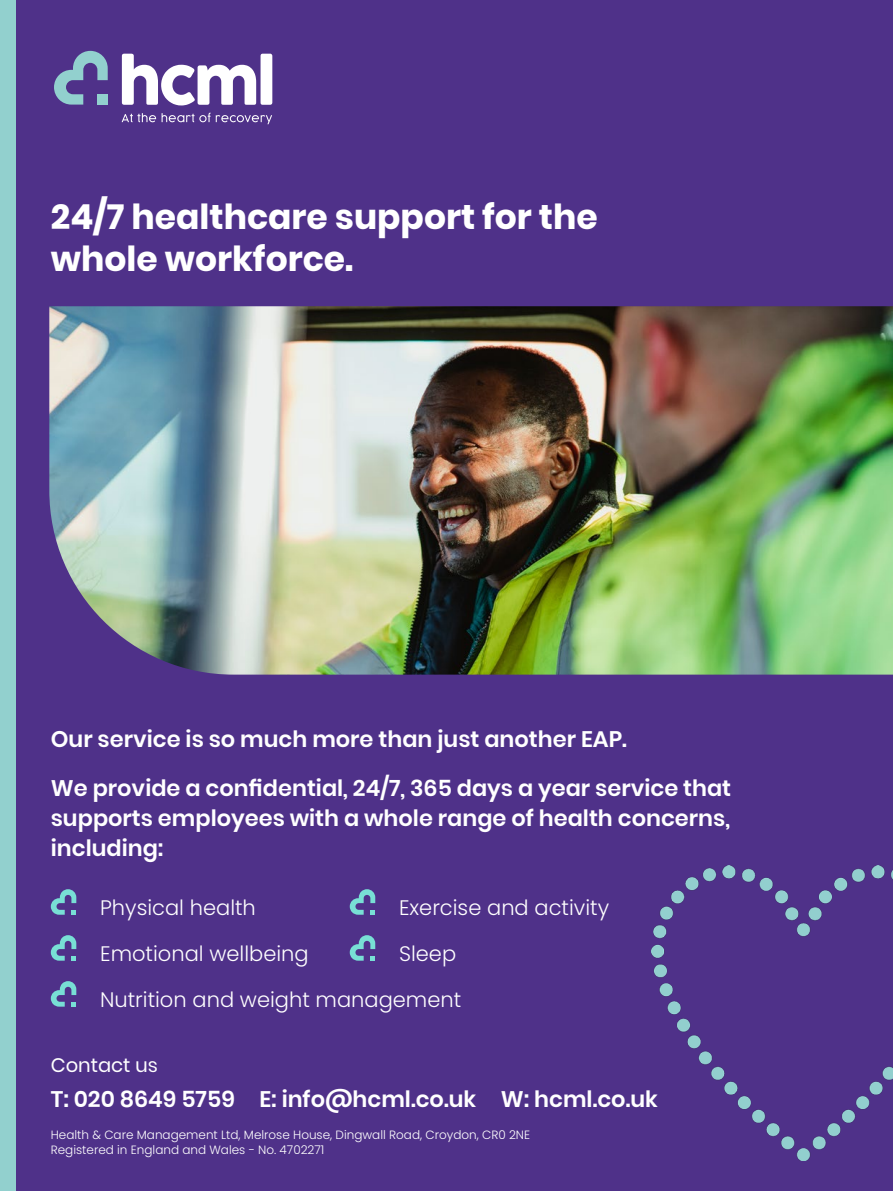
<style>
.page{position:relative;width:893px;height:1191px;background:#fff}
.page>*{position:absolute;margin:0;border:0;box-sizing:border-box;transform-origin:0 0}
.t1{font:700 34.5px/41.4px "Poppins";color:#fff}
.t2{font:600 22.5px/30px "Poppins";color:#fff;text-align:justify}
.t3{font:300 21px/45.9px "Poppins";color:#fff}
.t4{font:19.5px "Poppins";color:#fff}
.t5{font:300 12px/14.4px "Poppins";color:#fff}
</style>
<div class="page">
<div style="left:16px;top:0;width:877px;height:1191px;background:#4f3189"></div>
<div style="left:0;top:0;width:16px;height:1191px;background:#92d0ce"></div>
<svg style="left:54px;top:51px;width:54px;height:54px"></svg>
<svg style="left:122px;top:54px;width:150px;height:51px"></svg>
<svg style="left:122px;top:113px;width:34px;height:9px"></svg>
<svg style="left:162px;top:113px;width:110px;height:11px"></svg>
<img style="left:652px;top:865px;width:241px;height:295px">
<img style="left:49px;top:306px;width:844px;height:368px">
<svg style="left:51px;top:889px;width:25px;height:25px"></svg>
<svg style="left:51px;top:935px;width:25px;height:25px"></svg>
<svg style="left:51px;top:981px;width:25px;height:25px"></svg>
<svg style="left:350px;top:889px;width:25px;height:25px"></svg>
<svg style="left:350px;top:935px;width:25px;height:25px"></svg>
<h1 class="t1" style="left:51px;top:196px;width:548px">24/7 healthcare support for the whole workforce.</h1>
<p class="t2" style="left:51px;top:724px;width:578px">Our service is so much more than just another EAP.</p>
<p class="t2" style="left:51px;top:773px;width:682px">We provide a confidential, 24/7, 365 days a year service that supports employees with a whole range of health concerns, including:</p>
<p class="t3" style="left:100px;top:884px;width:363px">Physical health<br>Emotional wellbeing<br>Nutrition and weight management</p>
<p class="t3" style="left:399px;top:884px;width:212px">Exercise and activity<br>Sleep</p>
<p class="t4" style="left:51px;top:1054px;width:109px">Contact us</p>
<p class="t2" style="left:51px;top:1083px;width:609px">T: 020 8649 5759 E: info@hcml.co.uk W: hcml.co.uk</p>
<p class="t5" style="left:51px;top:1128px;width:481px">Health &amp; Care Management Ltd, Melrose House, Dingwall Road, Croydon, CR0 2NE<br>Registered in England and Wales - No. 4702271</p>
</div>
